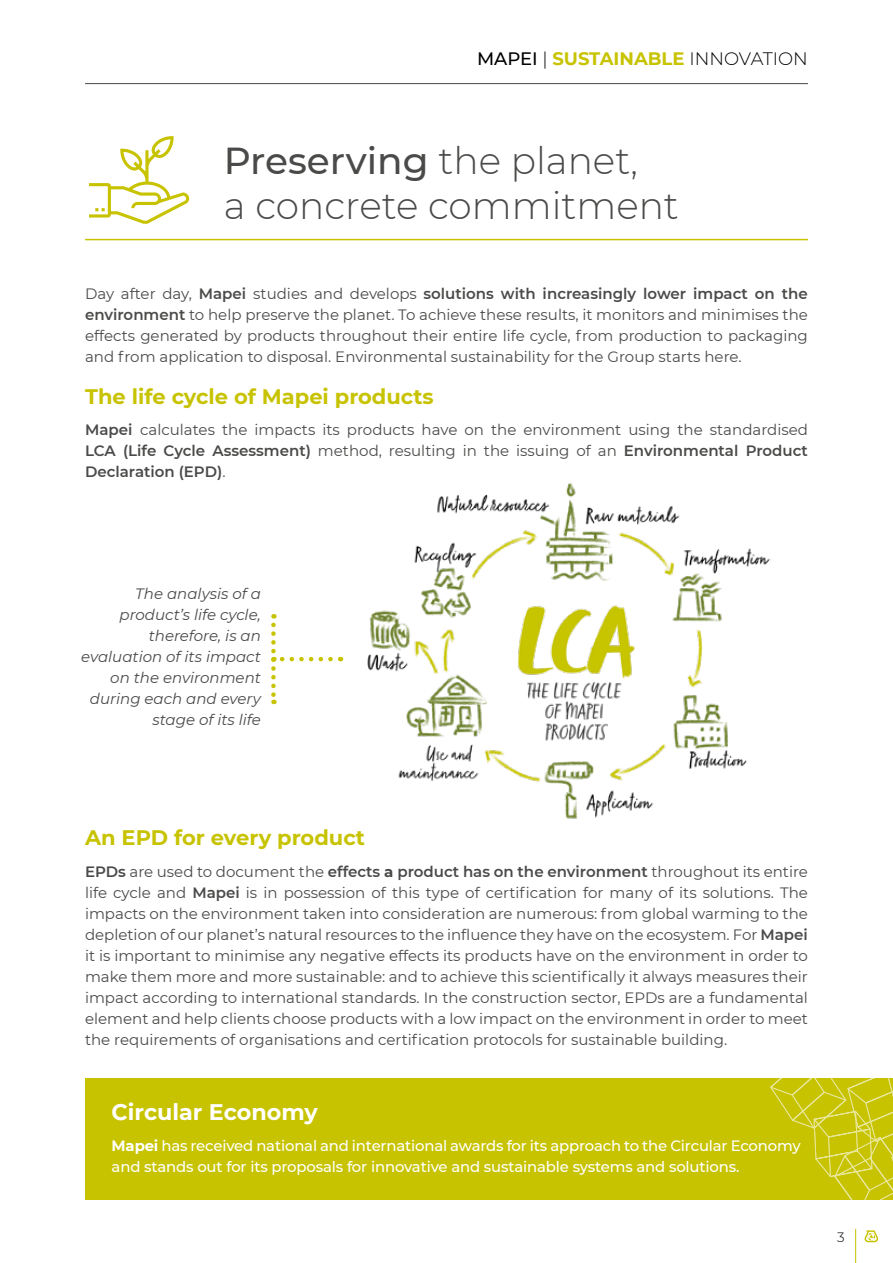
<style>
.page{position:relative;width:893px;height:1263px;background:#fff}
.page>*{position:absolute;margin:0;border:0;box-sizing:border-box;transform-origin:0 0}
.t1{font:300 37.5px/45px "Montserrat";color:#4a4a49}
.t2{font:700 22.5px "Montserrat";color:#fff}
.t3{font:700 21px "Montserrat";color:#c7c300}
.t4{font:300 18px "Montserrat";color:#000}
.t5{font:15px/21px "Montserrat";color:#4a4a49;text-align:justify}
.t6{font:500 15px/21px "Montserrat";letter-spacing:-.01em;color:#fff}
.t7{font:italic 15px/21px "Montserrat";color:#4a4a49;text-align:right}
.t8{font:300 13.5px "Montserrat";color:#000}
.s1{font-weight:500}
.s2{font-weight:700;color:#c7c300}
.s3{font-weight:600}
.s4{font-weight:700}
</style>
<div class="page">
<hr style="left:85px;top:83px;width:723px;height:1px;background:#4a4a49">
<hr style="left:85px;top:239px;width:723px;height:1px;background:#c7c300">
<svg style="left:89px;top:136px;width:100px;height:88px"></svg>
<div style="left:85px;top:1078px;width:808px;height:121px;background:#c7c300"></div>
<svg style="left:770px;top:1078px;width:123px;height:121px"></svg>
<svg style="left:864px;top:1230px;width:14px;height:12px"></svg>
<hr style="left:855px;top:1229px;width:1px;height:34px;background:#c7c300">
<svg style="left:271px;top:625px;width:60px;height:79px"></svg>
<img style="left:367px;top:482px;width:404px;height:337px">
<p class="t4" style="left:477px;top:47px;width:332px"><span class="s1">MAPEI</span> | <span class="s2">SUSTAINABLE</span> INNOVATION</p>
<h1 class="t1" style="left:224px;top:137px;width:456px"><span class="s1">Preserving</span> the planet,<br>a concrete commitment</h1>
<p class="t5" style="left:85px;top:282px;width:724px">Day after day, <span class="s3">Mapei</span> studies and develops <span class="s3">solutions with increasingly lower impact on the environment</span> to help preserve the planet. To achieve these results, it monitors and minimises the effects generated by products throughout their entire life cycle, from production to packaging and from application to disposal. Environmental sustainability for the Group starts here.</p>
<h3 class="t3" style="left:85px;top:381px;width:350px">The life cycle of Mapei products</h3>
<p class="t5" style="left:85px;top:419px;width:724px"><span class="s3">Mapei</span> calculates the impacts its products have on the environment using the standardised <span class="s3">LCA (Life Cycle Assessment)</span> method, resulting in the issuing of an <span class="s3">Environmental Product Declaration (EPD)</span>.</p>
<p class="t7" style="left:81px;top:582px;width:181px">The analysis of a product’s life cycle, therefore, is an evaluation of its impact on the environment during each and every stage of its life</p>
<h3 class="t3" style="left:85px;top:822px;width:281px">An EPD for every product</h3>
<p class="t5" style="left:85px;top:860px;width:724px"><span class="s3">EPDs</span> are used to document the <span class="s3">effects</span> <span class="s4">a</span> <span class="s3">product has on the environment</span> throughout its entire life cycle and <span class="s3">Mapei</span> is in possession of this type of certification for many of its solutions. The impacts on the environment taken into consideration are numerous: from global warming to the depletion of our planet’s natural resources to the influence they have on the ecosystem. For <span class="s3">Mapei </span>it is important to minimise any negative effects its products have on the environment in order to make them more and more sustainable: and to achieve this scientifically it always measures their impact according to international standards. In the construction sector, EPDs are a fundamental element and help clients choose products with a low impact on the environment in order to meet the requirements of organisations and certification protocols for sustainable building.</p>
<h2 class="t2" style="left:112px;top:1095px;width:208px">Circular Economy</h2>
<p class="t6" style="left:112px;top:1135px;width:691px"><span class="s4">Mapei</span> has received national and international awards for its approach to the Circular Economy and stands out for its proposals for innovative and sustainable systems and solutions.</p>
<p class="t8" style="left:837px;top:1228px;width:9px">3</p>
</div>
